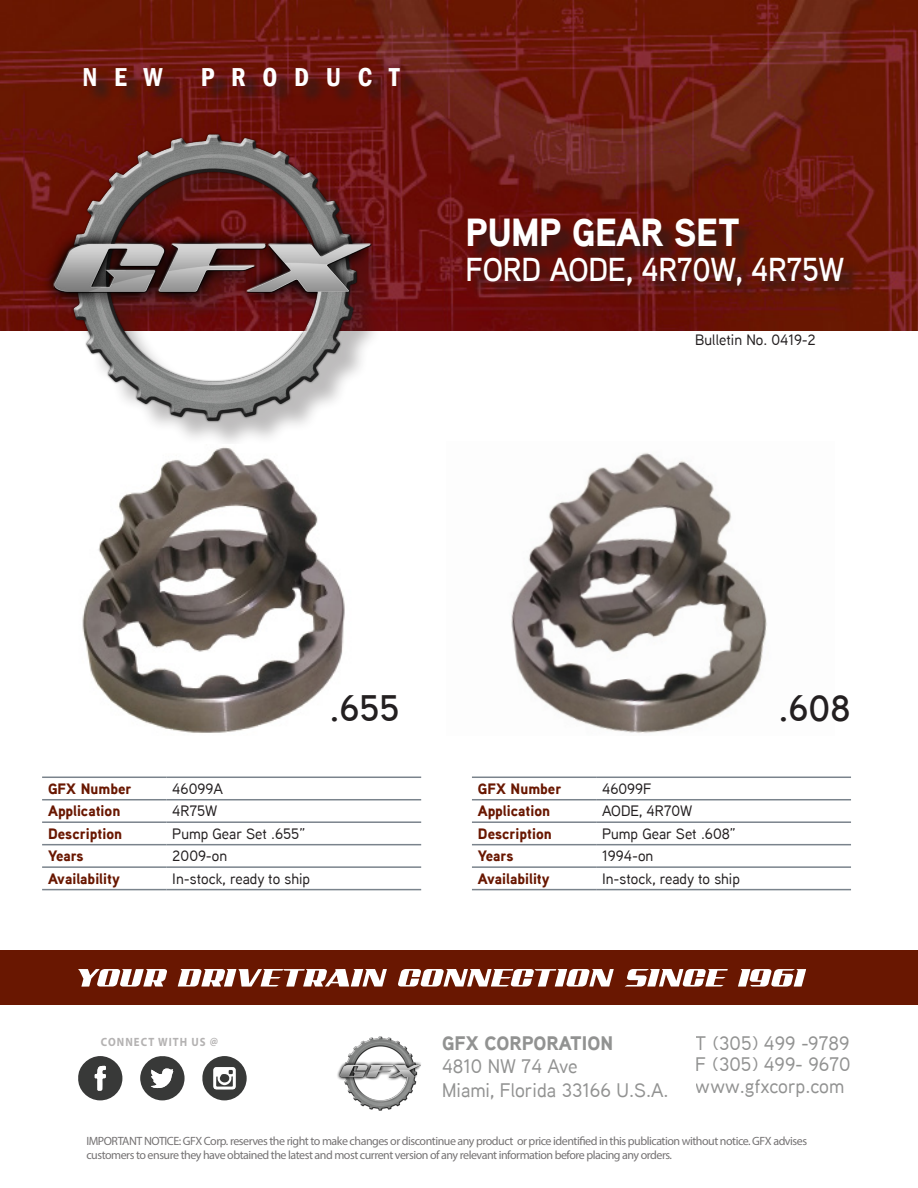
<style>
.page{position:relative;width:918px;height:1188px;background:#fff}
.page>*{position:absolute;margin:0;border:0;box-sizing:border-box;transform-origin:0 0}
.t1{font:900 39px "Aaux Next";letter-spacing:-.01em;color:#fff;scale:.94 1}
.t2{font:600 36.75px "Aaux Next";color:#231f20}
.t3{font:600 33px "Aaux Next";letter-spacing:-.01em;color:#fff;scale:.94 1}
.t4{font:600 condensed 26.7px "Franklin Gothic";letter-spacing:.625em;color:#fff}
.t5{font:500 19.5px/21.5px "Aaux Next";color:#383938;text-align:justify}
.t6{font:900 19.5px "Aaux Next";color:#383938}
.t7{font:500 15px "Aaux Next";color:#231f20}
.t8{font:900 15px "Aaux Next";color:#691701}
.t9{font:12px/14.4px "Myriad Pro";letter-spacing:-.04em;color:#231f20}
.t10{font:700 12px "Myriad Pro";letter-spacing:.1em;color:#b4b2b2;scale:.9 1}
</style>
<div class="page">
<img style="left:0;top:0;width:918px;height:330px">
<div style="left:0;top:950px;width:918px;height:55px;background:#691701"></div>
<div style="left:86px;top:71px;width:332px;height:34px;background:#231f20;opacity:.75"></div>
<svg style="left:78px;top:969px;width:728px;height:18px"></svg>
<svg style="left:78px;top:1056px;width:45px;height:45px"></svg>
<svg style="left:140px;top:1056px;width:45px;height:45px"></svg>
<svg style="left:202px;top:1056px;width:45px;height:45px"></svg>
<img style="left:337px;top:1036px;width:84px;height:74px">
<div style="left:49px;top:138px;width:352px;height:313px;background:#231f20;opacity:.3"></div>
<img style="left:40px;top:132px;width:356px;height:291px">
<div style="left:470px;top:221px;width:391px;height:82px;background:#231f20;opacity:.75"></div>
<img style="left:49px;top:445px;width:352px;height:288px">
<hr style="left:42px;top:777px;width:124px;height:1px;background:#7a838c">
<hr style="left:166px;top:777px;width:255px;height:1px;background:#7a838c">
<hr style="left:42px;top:799px;width:124px;height:1px;background:#7a838c">
<hr style="left:166px;top:799px;width:255px;height:1px;background:#7a838c">
<hr style="left:42px;top:821px;width:124px;height:2px;background:#7a838c">
<hr style="left:166px;top:821px;width:255px;height:2px;background:#7a838c">
<hr style="left:42px;top:844px;width:124px;height:1px;background:#7a838c">
<hr style="left:166px;top:844px;width:255px;height:1px;background:#7a838c">
<hr style="left:42px;top:866px;width:124px;height:2px;background:#7a838c">
<hr style="left:166px;top:866px;width:255px;height:2px;background:#7a838c">
<hr style="left:42px;top:889px;width:124px;height:1px;background:#7a838c">
<hr style="left:166px;top:889px;width:255px;height:1px;background:#7a838c">
<img style="left:511px;top:452px;width:256px;height:281px">
<hr style="left:472px;top:777px;width:124px;height:1px;background:#7a838c">
<hr style="left:596px;top:777px;width:255px;height:1px;background:#7a838c">
<hr style="left:472px;top:799px;width:124px;height:1px;background:#7a838c">
<hr style="left:596px;top:799px;width:255px;height:1px;background:#7a838c">
<hr style="left:472px;top:821px;width:124px;height:2px;background:#7a838c">
<hr style="left:596px;top:821px;width:255px;height:2px;background:#7a838c">
<hr style="left:472px;top:844px;width:124px;height:1px;background:#7a838c">
<hr style="left:596px;top:844px;width:255px;height:1px;background:#7a838c">
<hr style="left:472px;top:866px;width:124px;height:2px;background:#7a838c">
<hr style="left:596px;top:866px;width:255px;height:2px;background:#7a838c">
<hr style="left:472px;top:889px;width:124px;height:1px;background:#7a838c">
<hr style="left:596px;top:889px;width:255px;height:1px;background:#7a838c">
<h3 class="t4" style="left:82px;top:59px;width:82px">NEW</h3>
<h3 class="t4" style="left:201px;top:59px;width:200px">PRODUCT</h3>
<p class="t1" style="left:465px;top:205px;width:293px">PUMP GEAR SET</p>
<p class="t3" style="left:465px;top:246px;width:405px">FORD AODE, 4R70W, 4R75W</p>
<p class="t7" style="left:695px;top:330px;width:122px">Bulletin No. 0419-2</p>
<p class="t2" style="left:329px;top:683px;width:72px">.655</p>
<p class="t2" style="left:778px;top:683px;width:74px">.608</p>
<p class="t8" style="left:48px;top:778px;width:85px">GFX Number</p>
<p class="t7" style="left:172px;top:778px;width:52px">46099A</p>
<p class="t8" style="left:48px;top:800px;width:74px">Application</p>
<p class="t7" style="left:172px;top:801px;width:47px">4R75W</p>
<p class="t8" style="left:48px;top:823px;width:75px">Description</p>
<p class="t7" style="left:172px;top:823px;width:135px">Pump Gear Set .655”</p>
<p class="t8" style="left:48px;top:845px;width:37px">Years</p>
<p class="t7" style="left:172px;top:846px;width:56px">2009-on</p>
<p class="t8" style="left:48px;top:868px;width:73px">Availability</p>
<p class="t7" style="left:172px;top:868px;width:139px">In-stock, ready to ship</p>
<p class="t8" style="left:478px;top:778px;width:85px">GFX Number</p>
<p class="t7" style="left:602px;top:778px;width:51px">46099F</p>
<p class="t8" style="left:478px;top:800px;width:74px">Application</p>
<p class="t7" style="left:602px;top:801px;width:92px">AODE, 4R70W</p>
<p class="t8" style="left:478px;top:823px;width:75px">Description</p>
<p class="t7" style="left:602px;top:823px;width:135px">Pump Gear Set .608”</p>
<p class="t8" style="left:478px;top:845px;width:37px">Years</p>
<p class="t7" style="left:602px;top:846px;width:53px">1994-on</p>
<p class="t8" style="left:478px;top:868px;width:73px">Availability</p>
<p class="t7" style="left:602px;top:868px;width:139px">In-stock, ready to ship</p>
<p class="t10" style="left:101px;top:1034px;width:132px">CONNECT WITH US @</p>
<h3 class="t6" style="left:442px;top:1029px;width:172px">GFX CORPORATION</h3>
<h3 class="t5" style="left:442px;top:1054px;width:228px;line-height:23.4px">4810 NW 74 Ave<br>Miami, Florida 33166 U.S.A.</h3>
<h3 class="t5" style="left:696px;top:1032px;width:156px">T (305) 499 -9789<br>F (305) 499- 9670 www.gfxcorp.com</h3>
<p class="t9" style="left:86px;top:1133px;width:722px">IMPORTANT NOTICE: GFX Corp. reserves the right to make changes or discontinue any product or price identified in this publication without notice. GFX advises customers to ensure they have obtained the latest and most current version of any relevant information before placing any orders.</p>
</div>
